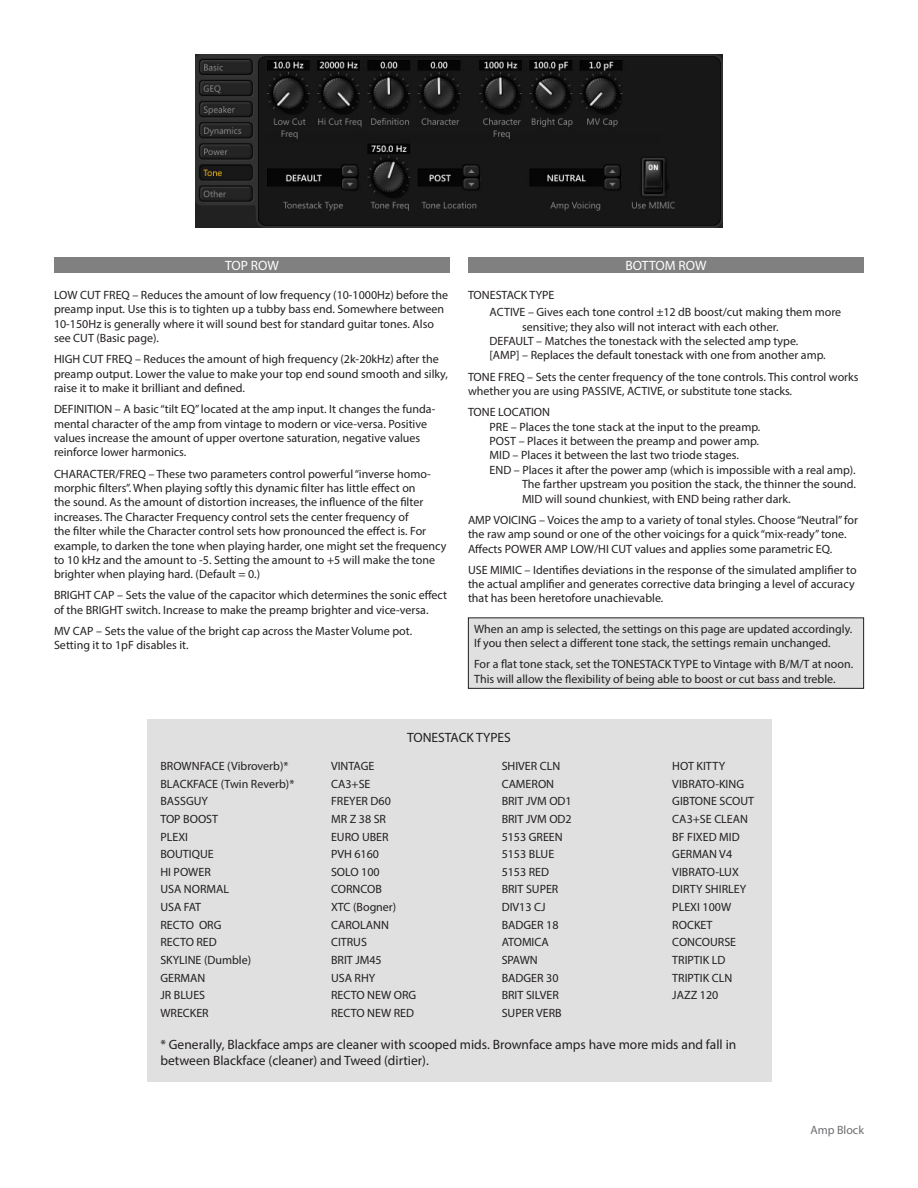
<style>
.page{position:relative;width:918px;height:1188px;background:#fff}
.page>*{position:absolute;margin:0;border:0;box-sizing:border-box;transform-origin:0 0}
.Amp-Cab_List__no_lea{font:13.5px/16.2px "Myriad Pro";color:#231f20}
.Tip_Boxes{font:13.5px "Myriad Pro";color:#fff}
.Tip_Boxes-2{font:13.5px "Myriad Pro";color:#231f20}
.Body_Text_List{font:12px/14.4px "Myriad Pro";color:#231f20}
.Tonestack_Types{font:12px "Myriad Pro";color:#231f20}
.Amp-Cab_List{font:12px "Myriad Pro";color:#6c6d70}
</style>
<div class="page">
<img style="left:195px;top:54px;width:528px;height:173px">
<div style="left:468px;top:618px;width:396px;height:70px;background:#e0e0e0"></div>
<div style="left:468px;top:617px;width:396px;height:72px;border:1px solid #231f20"></div>
<div style="left:54px;top:257px;width:396px;height:16px;background:#808080"></div>
<div style="left:468px;top:257px;width:396px;height:16px;background:#808080"></div>
<div style="left:147px;top:719px;width:624px;height:362px;background:#e0e0e0"></div>
<p class="Tip_Boxes" style="left:225px;top:257px;width:55px">TOP ROW</p>
<p class="Tip_Boxes" style="left:626px;top:257px;width:82px">BOTTOM ROW</p>
<p class="Body_Text_List" style="left:54px;top:287px;width:396px">LOW CUT FREQ – Reduces the amount of low frequency (10-1000Hz) before the preamp input. Use this is to tighten up a tubby bass end. Somewhere between 10-150Hz is generally where it will sound best for standard guitar tones. Also see CUT (Basic page).</p>
<p class="Body_Text_List" style="left:54px;top:352px;width:395px">HIGH CUT FREQ – Reduces the amount of high frequency (2k-20kHz) after the preamp output. Lower the value to make your top end sound smooth and silky, raise it to make it brilliant and defined.</p>
<p class="Body_Text_List" style="left:54px;top:402px;width:383px">DEFINITION – A basic “tilt EQ” located at the amp input. It changes the funda&shy;mental character of the amp from vintage to modern or vice-versa. Positive values increase the amount of upper overtone saturation, negative values reinforce lower harmonics.</p>
<p class="Body_Text_List" style="left:54px;top:466px;width:394px">CHARACTER/FREQ – These two parameters control powerful “inverse homo&shy;morphic filters”. When playing softly this dynamic filter has little effect on<br>the sound. As the amount of distortion increases, the influence of the filter increases. The Character Frequency control sets the center frequency of<br>the filter while the Character control sets how pronounced the effect is. For example, to darken the tone when playing harder, one might set the frequency to 10 kHz and the amount to -5. Setting the amount to +5 will make the tone brighter when playing hard. (Default = 0.)</p>
<p class="Body_Text_List" style="left:54px;top:588px;width:395px">BRIGHT CAP – Sets the value of the capacitor which determines the sonic effect of the BRIGHT switch. Increase to make the preamp brighter and vice-versa.</p>
<p class="Body_Text_List" style="left:54px;top:624px;width:360px">MV CAP – Sets the value of the bright cap across the Master Volume pot.<br>Setting it to 1pF disables it.</p>
<p class="Body_Text_List" style="left:468px;top:287px;width:88px">TONESTACK TYPE</p>
<p class="Body_Text_List" style="left:490px;top:305px;width:353px">ACTIVE – Gives each tone control ±12 dB boost/cut making them more</p>
<p class="Body_Text_List" style="left:522px;top:319px;width:258px">sensitive; they also will not interact with each other.</p>
<p class="Body_Text_List" style="left:490px;top:334px;width:310px">DEFAULT – Matches the tonestack with the selected amp type.</p>
<p class="Body_Text_List" style="left:490px;top:348px;width:338px">[AMP] – Replaces the default tonestack with one from another amp.</p>
<p class="Body_Text_List" style="left:468px;top:369px;width:392px">TONE FREQ – Sets the center frequency of the tone controls. This control works whether you are using PASSIVE, ACTIVE, or substitute tone stacks.</p>
<p class="Body_Text_List" style="left:468px;top:405px;width:84px">TONE LOCATION</p>
<p class="Body_Text_List" style="left:490px;top:419px;width:272px">PRE – Places the tone stack at the input to the preamp.</p>
<p class="Body_Text_List" style="left:490px;top:434px;width:271px">POST – Places it between the preamp and power amp.</p>
<p class="Body_Text_List" style="left:490px;top:448px;width:251px">MID – Places it between the last two triode stages.</p>
<p class="Body_Text_List" style="left:490px;top:462px;width:368px">END – Places it after the power amp (which is impossible with a real amp).</p>
<p class="Body_Text_List" style="left:522px;top:477px;width:336px">The farther upstream you position the stack, the thinner the sound.<br>MID will sound chunkiest, with END being rather dark.</p>
<p class="Body_Text_List" style="left:468px;top:512px;width:391px">AMP VOICING – Voices the amp to a variety of tonal styles. Choose “Neutral” for the raw amp sound or one of the other voicings for a quick “mix-ready” tone.<br>Affects POWER AMP LOW/HI CUT values and applies some parametric EQ.</p>
<p class="Body_Text_List" style="left:468px;top:562px;width:390px">USE MIMIC – Identifies deviations in the response of the simulated amplifier to the actual amplifier and generates corrective data bringing a level of accuracy that has been heretofore unachievable.</p>
<p class="Body_Text_List" style="left:474px;top:621px;width:380px">When an amp is selected, the settings on this page are updated accordingly.<br>If you then select a different tone stack, the settings remain unchanged.</p>
<p class="Body_Text_List" style="left:474px;top:657px;width:381px">For a flat tone stack, set the TONESTACK TYPE to Vintage with B/M/T at noon.<br>This will allow the flexibility of being able to boost or cut bass and treble.</p>
<p class="Tip_Boxes-2" style="left:407px;top:729px;width:105px">TONESTACK TYPES</p>
<p class="Tonestack_Types" style="left:160px;top:759px;width:130px">BROWNFACE (Vibroverb)*</p>
<p class="Tonestack_Types" style="left:160px;top:776px;width:135px">BLACKFACE (Twin Reverb)*</p>
<p class="Tonestack_Types" style="left:160px;top:794px;width:49px">BASSGUY</p>
<p class="Tonestack_Types" style="left:160px;top:811px;width:59px">TOP BOOST</p>
<p class="Tonestack_Types" style="left:160px;top:829px;width:29px">PLEXI</p>
<p class="Tonestack_Types" style="left:160px;top:847px;width:55px">BOUTIQUE</p>
<p class="Tonestack_Types" style="left:160px;top:864px;width:52px">HI POWER</p>
<p class="Tonestack_Types" style="left:160px;top:882px;width:70px">USA NORMAL</p>
<p class="Tonestack_Types" style="left:160px;top:900px;width:42px">USA FAT</p>
<p class="Tonestack_Types" style="left:160px;top:917px;width:63px">RECTO ORG</p>
<p class="Tonestack_Types" style="left:160px;top:935px;width:58px">RECTO RED</p>
<p class="Tonestack_Types" style="left:160px;top:953px;width:92px">SKYLINE (Dumble)</p>
<p class="Tonestack_Types" style="left:160px;top:970px;width:46px">GERMAN</p>
<p class="Tonestack_Types" style="left:160px;top:988px;width:46px">JR BLUES</p>
<p class="Tonestack_Types" style="left:160px;top:1006px;width:50px">WRECKER</p>
<p class="Tonestack_Types" style="left:672px;top:759px;width:54px">HOT KITTY</p>
<p class="Tonestack_Types" style="left:672px;top:776px;width:73px">VIBRATO-KING</p>
<p class="Tonestack_Types" style="left:672px;top:794px;width:83px">GIBTONE SCOUT</p>
<p class="Tonestack_Types" style="left:672px;top:811px;width:77px">CA3+SE CLEAN</p>
<p class="Tonestack_Types" style="left:672px;top:829px;width:69px">BF FIXED MID</p>
<p class="Tonestack_Types" style="left:672px;top:847px;width:61px">GERMAN V4</p>
<p class="Tonestack_Types" style="left:672px;top:864px;width:68px">VIBRATO-LUX</p>
<p class="Tonestack_Types" style="left:672px;top:882px;width:75px">DIRTY SHIRLEY</p>
<p class="Tonestack_Types" style="left:672px;top:900px;width:60px">PLEXI 100W</p>
<p class="Tonestack_Types" style="left:672px;top:917px;width:42px">ROCKET</p>
<p class="Tonestack_Types" style="left:672px;top:935px;width:65px">CONCOURSE</p>
<p class="Tonestack_Types" style="left:672px;top:953px;width:55px">TRIPTIK LD</p>
<p class="Tonestack_Types" style="left:672px;top:970px;width:62px">TRIPTIK CLN</p>
<p class="Tonestack_Types" style="left:672px;top:988px;width:48px">JAZZ 120</p>
<p class="Amp-Cab_List__no_lea" style="left:160px;top:1036px;width:577px">* Generally, Blackface amps are cleaner with scooped mids. Brownface amps have more mids and fall in between Blackface (cleaner) and Tweed (dirtier).</p>
<p class="Tonestack_Types" style="left:502px;top:759px;width:60px">SHIVER CLN</p>
<p class="Tonestack_Types" style="left:502px;top:776px;width:54px">CAMERON</p>
<p class="Tonestack_Types" style="left:502px;top:794px;width:72px">BRIT JVM OD1</p>
<p class="Tonestack_Types" style="left:502px;top:811px;width:72px">BRIT JVM OD2</p>
<p class="Tonestack_Types" style="left:502px;top:829px;width:63px">5153 GREEN</p>
<p class="Tonestack_Types" style="left:502px;top:847px;width:54px">5153 BLUE</p>
<p class="Tonestack_Types" style="left:502px;top:864px;width:49px">5153 RED</p>
<p class="Tonestack_Types" style="left:502px;top:882px;width:58px">BRIT SUPER</p>
<p class="Tonestack_Types" style="left:502px;top:900px;width:45px">DIV13 CJ</p>
<p class="Tonestack_Types" style="left:502px;top:917px;width:58px">BADGER 18</p>
<p class="Tonestack_Types" style="left:502px;top:935px;width:49px">ATOMICA</p>
<p class="Tonestack_Types" style="left:502px;top:953px;width:38px">SPAWN</p>
<p class="Tonestack_Types" style="left:502px;top:970px;width:58px">BADGER 30</p>
<p class="Tonestack_Types" style="left:502px;top:988px;width:59px">BRIT SILVER</p>
<p class="Tonestack_Types" style="left:502px;top:1006px;width:62px">SUPER VERB</p>
<p class="Tonestack_Types" style="left:331px;top:759px;width:45px">VINTAGE</p>
<p class="Tonestack_Types" style="left:331px;top:776px;width:41px">CA3+SE</p>
<p class="Tonestack_Types" style="left:331px;top:794px;width:61px">FREYER D60</p>
<p class="Tonestack_Types" style="left:331px;top:811px;width:57px">MR Z 38 SR</p>
<p class="Tonestack_Types" style="left:331px;top:829px;width:59px">EURO UBER</p>
<p class="Tonestack_Types" style="left:331px;top:847px;width:50px">PVH 6160</p>
<p class="Tonestack_Types" style="left:331px;top:864px;width:50px">SOLO 100</p>
<p class="Tonestack_Types" style="left:331px;top:882px;width:52px">CORNCOB</p>
<p class="Tonestack_Types" style="left:331px;top:900px;width:67px">XTC (Bogner)</p>
<p class="Tonestack_Types" style="left:331px;top:917px;width:59px">CAROLANN</p>
<p class="Tonestack_Types" style="left:331px;top:935px;width:37px">CITRUS</p>
<p class="Tonestack_Types" style="left:331px;top:953px;width:52px">BRIT JM45</p>
<p class="Tonestack_Types" style="left:331px;top:970px;width:46px">USA RHY</p>
<p class="Tonestack_Types" style="left:331px;top:988px;width:87px">RECTO NEW ORG</p>
<p class="Tonestack_Types" style="left:331px;top:1006px;width:85px">RECTO NEW RED</p>
<p class="Amp-Cab_List" style="left:810px;top:1123px;width:55px">Amp Block</p>
</div>
